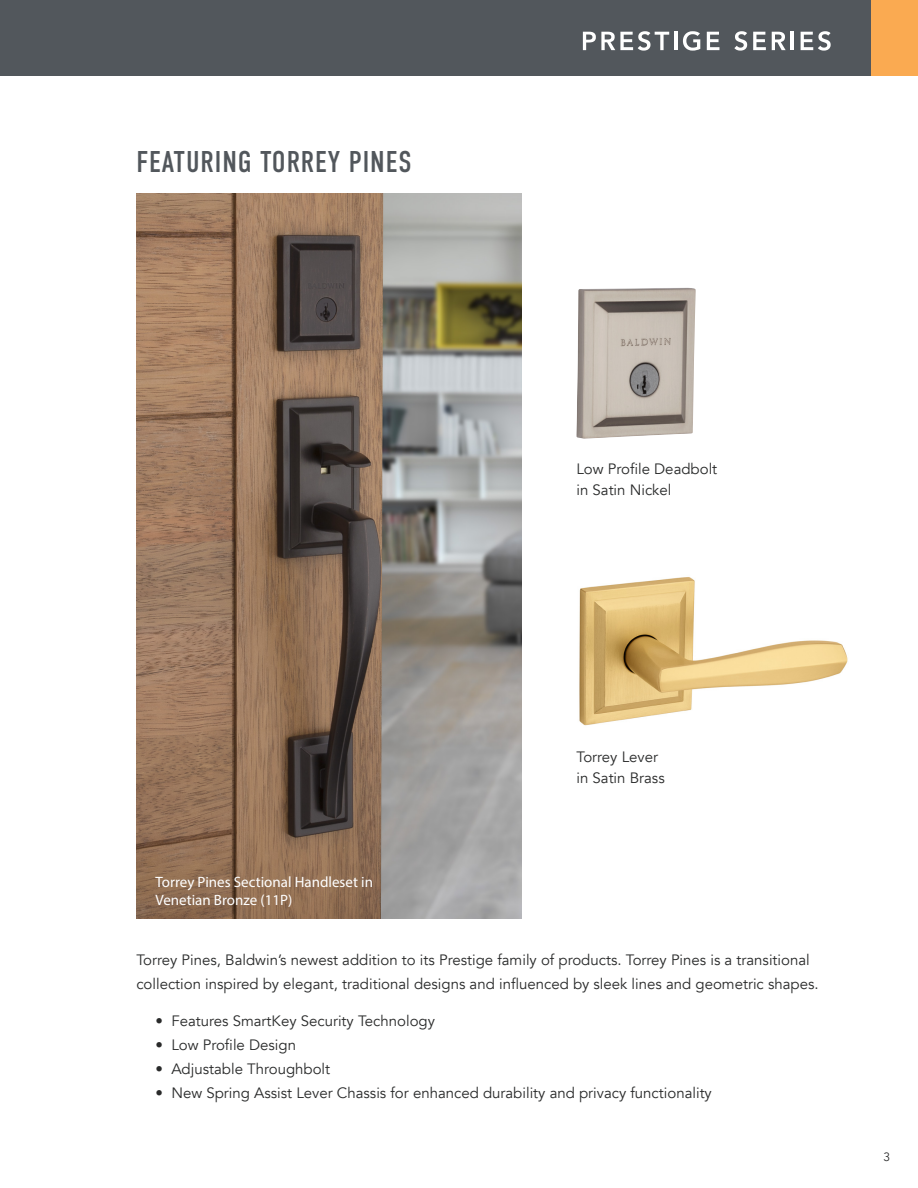
<style>
.page{position:relative;width:918px;height:1188px;background:#fff}
.page>*{position:absolute;margin:0;border:0;box-sizing:border-box;transform-origin:0 0}
.t1{font:30px "DIN Condensed";letter-spacing:.03em;color:#52575c}
.t2{font:15px/21px "Avenir";color:#292a2a}
.t3{font:15px/18px "Myriad Pro";color:#fff}
.t4{font:12px "Avenir";color:#292a2a}
</style>
<div class="page">
<hr style="left:0;top:452px;width:1px;height:169px;background:#bcbdc0">
<hr style="left:0;top:895px;width:1px;height:168px;background:#bcbdc0">
<img style="left:136px;top:194px;width:385px;height:725px">
<img style="left:576px;top:288px;width:120px;height:151px">
<img style="left:579px;top:577px;width:269px;height:149px">
<div style="left:0;top:0;width:918px;height:75px;background:#52575c"></div>
<div style="left:871px;top:0;width:47px;height:75px;background:#faaa51"></div>
<svg style="left:583px;top:31px;width:86px;height:20px"></svg>
<hr style="left:674px;top:32px;width:3px;height:18px;background:#fff">
<svg style="left:683px;top:31px;width:17px;height:20px"></svg>
<svg style="left:707px;top:32px;width:12px;height:18px"></svg>
<svg style="left:734px;top:31px;width:13px;height:20px"></svg>
<svg style="left:753px;top:32px;width:13px;height:18px"></svg>
<svg style="left:772px;top:32px;width:14px;height:18px"></svg>
<hr style="left:791px;top:32px;width:3px;height:18px;background:#fff">
<svg style="left:801px;top:31px;width:30px;height:20px"></svg>
<p class="t1" style="left:137px;top:145px;width:277px">FEATURING TORREY PINES</p>
<p class="t2" style="left:576px;top:459px;width:142px">Low Profile Deadbolt in Satin Nickel</p>
<p class="t3" style="left:156px;top:873px;width:219px">Torrey Pines Sectional Handleset in<br>Venetian Bronze (11P)</p>
<p class="t2" style="left:576px;top:747px;width:90px">Torrey Lever in Satin Brass</p>
<p class="t2" style="left:136px;top:948px;width:684px;line-height:24px">Torrey Pines, Baldwin’s newest addition to its Prestige family of products. Torrey Pines is a transitional collection inspired by elegant, traditional designs and influenced by sleek lines and geometric shapes.</p>
<p class="t2" style="left:156px;top:1011px;width:281px">• Features SmartKey Security Technology</p>
<p class="t2" style="left:156px;top:1035px;width:142px">• Low Profile Design</p>
<p class="t2" style="left:156px;top:1059px;width:176px">• Adjustable Throughbolt</p>
<p class="t2" style="left:156px;top:1083px;width:558px">• New Spring Assist Lever Chassis for enhanced durability and privacy functionality</p>
<p class="t4" style="left:883px;top:1149px;width:8px">3</p>
</div>
